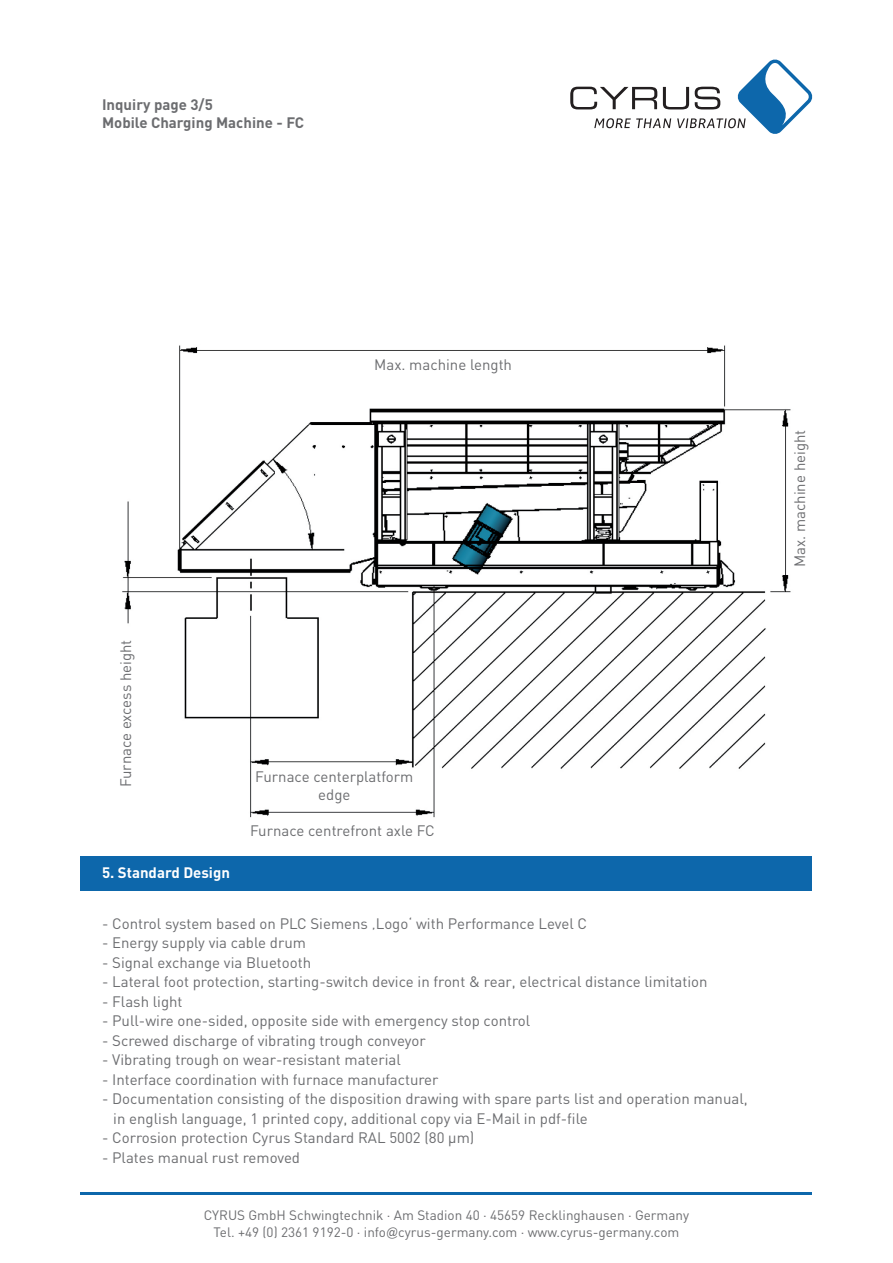
<style>
.page{position:relative;width:893px;height:1263px;background:#fff}
.page>*{position:absolute;margin:0;border:0;box-sizing:border-box;transform-origin:0 0}
.t1{font:15px/19.5px "DIN";color:#6c6d70}
.t2{font:700 15px/18px "DIN";color:#6c6d70}
.t3{font:700 15px "DIN";color:#fff}
.t4{font:13.5px/16.5px "DIN";color:#6c6d70;text-align:center}
.s1{font-family:"Neue Helvetica BQ";font-weight:500}
</style>
<div class="page">
<svg style="left:570px;top:59px;width:243px;height:75px"></svg>
<hr style="left:81px;top:1193px;width:731px;height:2px;background:#0d67ab">
<div style="left:81px;top:857px;width:731px;height:34px;background:#0d67ab"></div>
<img style="left:122px;top:345px;width:669px;height:473px">
<p class="t2" style="left:102px;top:95px;width:204px">Inquiry page 3/5<br>Mobile Charging Machine - FC</p>
<p class="t1" style="left:374px;top:355px;width:139px">Max. machine length</p>
<p class="t1" style="left:116px;top:787px;width:149px;rotate:-90deg">Furnace excess height</p>
<p class="t3" style="left:102px;top:863px;width:129px">5. Standard Design</p>
<p class="t1" style="left:255px;top:767px;width:160px;line-height:18px;text-align:center">Furnace centerplatform edge</p>
<p class="t1" style="left:250px;top:821px;width:186px">Furnace centrefront axle FC</p>
<p class="t1" style="left:102px;top:913px;width:486px">- Control system based on PLC Siemens ‚Logo‘ with Performance Level C</p>
<p class="t1" style="left:102px;top:933px;width:205px">- Energy supply via cable drum</p>
<p class="t1" style="left:102px;top:952px;width:211px">- Signal exchange via Bluetooth</p>
<p class="t1" style="left:102px;top:972px;width:607px">- Lateral foot protection, starting-switch device in front &amp; rear, electrical distance limitation</p>
<p class="t1" style="left:102px;top:991px;width:82px">- Flash light</p>
<p class="t1" style="left:102px;top:1011px;width:430px">- Pull-wire one-sided, opposite side with emergency stop control</p>
<p class="t1" style="left:102px;top:1030px;width:325px">- Screwed discharge of vibrating trough conveyor</p>
<p class="t1" style="left:102px;top:1050px;width:300px">- Vibrating trough on wear-resistant material</p>
<p class="t1" style="left:102px;top:1069px;width:338px">- Interface coordination with furnace manufacturer</p>
<p class="t1" style="left:113px;top:1089px;width:636px;text-indent:-11px">- Documentation consisting of the disposition drawing with spare parts list and operation manual, in english language, 1 printed copy, additional copy via E-Mail in pdf-file</p>
<p class="t1" style="left:102px;top:1128px;width:374px">- Corrosion protection Cyrus Standard RAL 5002 (80 μm)</p>
<p class="t1" style="left:102px;top:1147px;width:200px">- Plates manual rust removed</p>
<p class="t4" style="left:204px;top:1207px;width:487px">CYRUS GmbH Schwingtechnik · Am Stadion 40 · 45659 Recklinghausen · Germany<br>Tel. +49 (0) 2361 9192-0 · info<span class="s1">@</span>cyrus-germany.com · www.cyrus-germany.com</p>
<p class="t1" style="left:790px;top:567px;width:139px;rotate:-90deg">Max. machine height</p>
</div>
